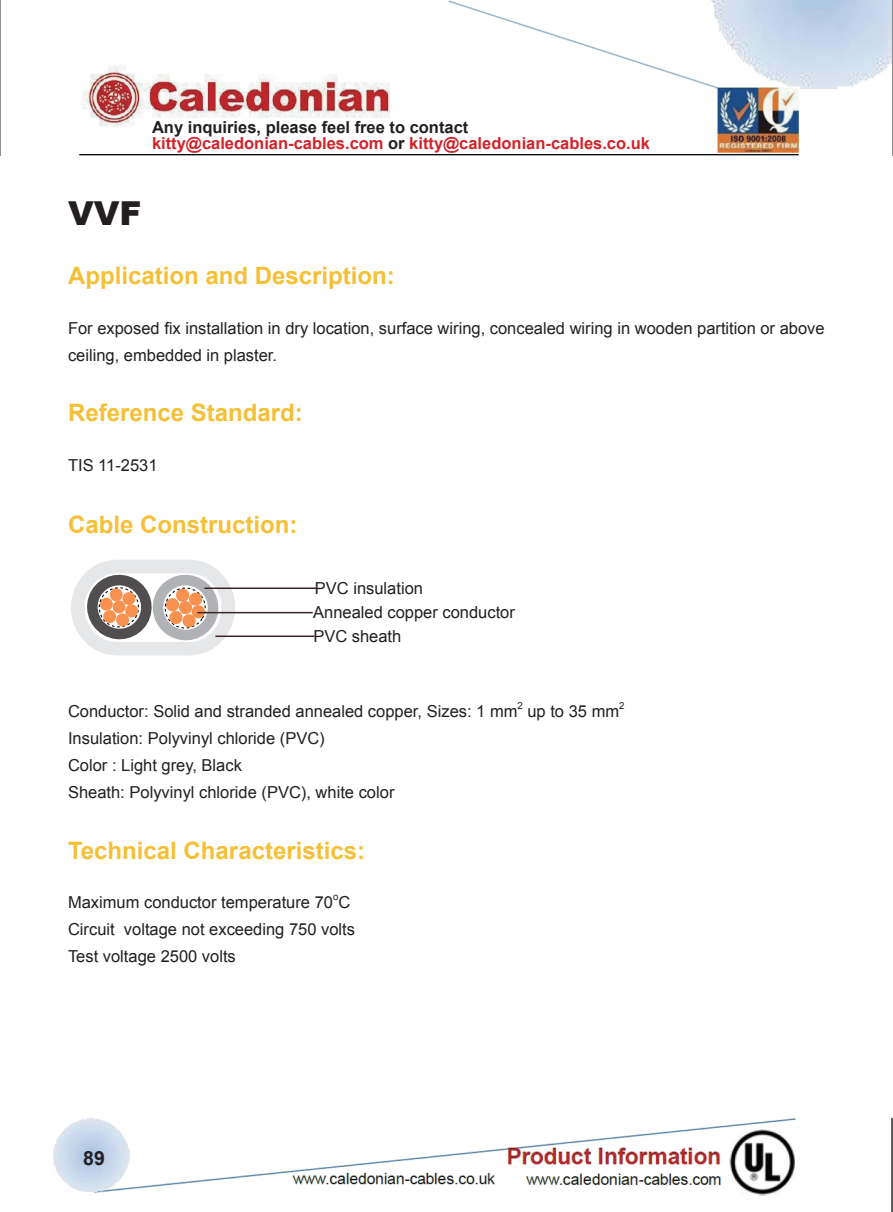
<style>
.page{position:relative;width:893px;height:1212px;background:#fff}
.page>*{position:absolute;margin:0;border:0;box-sizing:border-box;transform-origin:0 0}
.t1{font:900 33px "Arial";color:#231f20}
.t2{font:700 24px "Arial";color:#f5c037}
.t3{font:700 19.5px "Arial";color:#231f20}
.t4{font:16.5px/27px "Arial";color:#231f20}
.t5{font:700 16.5px/16.5px "Arial";color:#d1232a}
.t6{font:9.6px "Arial";color:#231f20}
.s1{color:#231f20}
</style>
<div class="page">
<img style="left:53px;top:1119px;width:840px;height:93px">
<img style="left:0;top:0;width:893px;height:155px">
<svg style="left:71px;top:559px;width:171px;height:97px"></svg>
<hr style="left:204px;top:587px;width:112px;height:2px;background:#3c2426">
<hr style="left:197px;top:612px;width:116px;height:1px;background:#3c2426">
<hr style="left:215px;top:635px;width:99px;height:2px;background:#3c2426">
<p class="t5" style="left:152px;top:119px;width:500px"><span class="s1">Any inquiries, please feel free to contact </span>kitty@caledonian-cables.com <span class="s1">or</span> kitty@caledonian-cables.co.uk</p>
<h1 class="t1" style="left:68px;top:190px;width:75px">VVF</h1>
<h2 class="t2" style="left:68px;top:260px;width:328px">Application and Description:</h2>
<p class="t4" style="left:68px;top:315px;width:758px">For exposed fix installation in dry location, surface wiring, concealed wiring in wooden partition or above ceiling, embedded in plaster.</p>
<h2 class="t2" style="left:68px;top:397px;width:236px">Reference Standard:</h2>
<p class="t4" style="left:68px;top:451px;width:91px">TIS 11-2531</p>
<h2 class="t2" style="left:68px;top:508px;width:231px">Cable Construction:</h2>
<p class="t4" style="left:313px;top:577px;width:203px;line-height:24px">PVC insulation<br>Annealed copper conductor<br>PVC sheath</p>
<p class="t4" style="left:68px;top:698px;width:451px">Conductor: Solid and stranded annealed copper, Sizes: 1 mm</p>
<p class="t6" style="left:517px;top:699px;width:7px">2</p>
<p class="t4" style="left:527px;top:698px;width:93px">up to 35 mm</p>
<p class="t6" style="left:619px;top:699px;width:7px">2</p>
<p class="t4" style="left:68px;top:725px;width:328px">Insulation: Polyvinyl chloride (PVC)<br>Color : Light grey, Black<br>Sheath: Polyvinyl chloride (PVC), white color</p>
<h2 class="t2" style="left:68px;top:834px;width:298px">Technical Characteristics:</h2>
<p class="t4" style="left:68px;top:889px;width:284px">Maximum conductor temperature 70 C</p>
<p class="t6" style="left:333px;top:890px;width:7px">o</p>
<p class="t4" style="left:68px;top:916px;width:289px">Circuit voltage not exceeding 750 volts<br>Test voltage 2500 volts</p>
<p class="t3" style="left:83px;top:1145px;width:23px">89</p>
</div>
